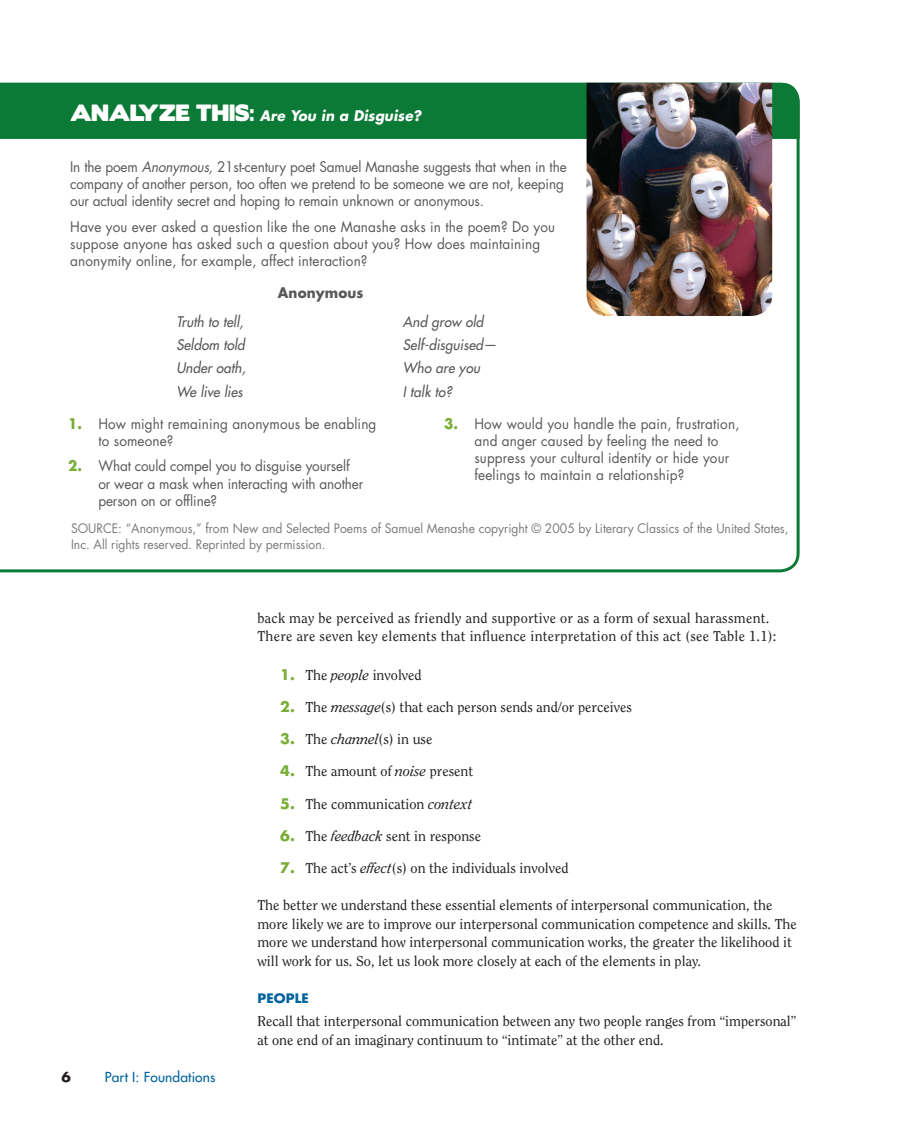
<style>
.page{position:relative;width:918px;height:1134px;background:#fff}
.page>*{position:absolute;margin:0;border:0;box-sizing:border-box;transform-origin:0 0}
.t1{font:14.25px/18.8px "Clearface Std";color:#231f20}
.t2{font:14.25px/17.2px "Futura";letter-spacing:.01em;color:#57585a;scale:.95 1}
.t3{font:14.25px/17.2px "Futura";letter-spacing:-.01em;color:#57585a;scale:.95 1}
.t4{font:14.25px/18.8px "Clearface Std";letter-spacing:.02em;color:#231f20}
.t5{font:italic 14.25px "Futura";letter-spacing:.01em;color:#57585a;scale:.95 1}
.t6{font:italic 700 14.25px "Futura";letter-spacing:.01em;color:#fff;scale:.95 1}
.t7{font:700 14.25px "Futura";letter-spacing:.01em;color:#57585a;scale:.95 1}
.t8{font:13.5px "Futura";letter-spacing:.01em;color:#00639e}
.t9{font:700 13.5px "Futura";color:#231f20}
.t10{font:12.75px/15.8px "Futura";color:#787a7d;scale:.95 1}
.t11{font:700 12.75px "Futura";letter-spacing:.01em;color:#00639e;scale:1.05 1}
.s1{font-family:"Boris Black Bloxx";font-weight:400;font-style:normal;font-size:21px}
.s2{font-style:italic}
.s3{font-weight:700;color:#79ad36}
.s4{font-family:"Futura";font-weight:700;color:#79ad36}
</style>
<div class="page">
<svg style="left:0;top:139px;width:800px;height:433px"></svg>
<div style="left:0;top:83px;width:800px;height:56px;background:#0b7a36"></div>
<img style="left:587px;top:83px;width:185px;height:233px">
<p class="t6" style="left:70px;top:106px;width:371px"><span class="s1">ANALYZE THIS:</span> Are You in a Disguise?</p>
<p class="t3" style="left:70px;top:158px;width:524px">In the poem <span class="s2">Anonymous,</span> 21st-century poet Samuel Manashe suggests that when in the company of another person, too often we pretend to be someone we are not, keeping our actual identity secret and hoping to remain unknown or anonymous.</p>
<p class="t2" style="left:70px;top:218px;width:512px">Have you ever asked a question like the one Manashe asks in the poem? Do you suppose anyone has asked such a question about you? How does maintaining anonymity online, for example, affect interaction?</p>
<p class="t7" style="left:278px;top:283px;width:92px">Anonymous</p>
<p class="t5" style="left:176px;top:313px;width:72px">Truth to tell,</p>
<p class="t5" style="left:403px;top:313px;width:86px">And grow old</p>
<p class="t5" style="left:176px;top:336px;width:74px">Seldom told</p>
<p class="t5" style="left:403px;top:336px;width:100px">Self-disguised—</p>
<p class="t5" style="left:176px;top:359px;width:75px">Under oath,</p>
<p class="t5" style="left:403px;top:359px;width:83px">Who are you</p>
<p class="t5" style="left:176px;top:382px;width:71px">We live lies</p>
<p class="t5" style="left:403px;top:382px;width:53px">I talk to?</p>
<p class="t2" style="left:98px;top:415px;width:294px;text-indent:-30px"><span class="s3">1.</span> How might remaining anonymous be enabling to someone?</p>
<p class="t3" style="left:98px;top:458px;width:280px;text-indent:-30px"><span class="s3">2.</span> What could compel you to disguise yourself or wear a mask when interacting with another person on or offline?</p>
<p class="t2" style="left:474px;top:415px;width:281px;text-indent:-30px"><span class="s3">3.</span> How would you handle the pain, frustration, and anger caused by feeling the need to suppress your cultural identity or hide your feelings to maintain a relationship?</p>
<p class="t10" style="left:71px;top:521px;width:757px">SOURCE: “Anonymous,” from New and Selected Poems of Samuel Menashe copyright © 2005 by Literary Classics of the United States,<br>Inc. All rights reserved. Reprinted by permission.</p>
<p class="t9" style="left:62px;top:1068px;width:11px">6</p>
<p class="t8" style="left:105px;top:1069px;width:112px">Part I: Foundations</p>
<p class="t4" style="left:257px;top:608px;width:521px">back may be perceived as friendly and supportive or as a form of sexual harassment.<br>There are seven key elements that influence interpretation of this act (see Table 1.1):</p>
<p class="t1" style="left:280px;top:665px;width:143px"><span class="s4">1.</span> The <span class="s2">people</span> involved</p>
<p class="t1" style="left:280px;top:698px;width:353px"><span class="s4">2.</span> The <span class="s2">message</span>(s) that each person sends and/or perceives</p>
<p class="t1" style="left:280px;top:730px;width:154px"><span class="s4">3.</span> The <span class="s2">channel</span>(s) in use</p>
<p class="t1" style="left:280px;top:762px;width:194px"><span class="s4">4.</span> The amount of <span class="s2">noise</span> present</p>
<p class="t1" style="left:280px;top:794px;width:194px"><span class="s4">5.</span> The communication <span class="s2">context</span></p>
<p class="t1" style="left:280px;top:827px;width:202px"><span class="s4">6.</span> The <span class="s2">feedback</span> sent in response</p>
<p class="t1" style="left:280px;top:859px;width:290px"><span class="s4">7.</span> The act’s <span class="s2">effect</span>(s) on the individuals involved</p>
<p class="t1" style="left:257px;top:896px;width:541px">The better we understand these essential elements of interpersonal communication, the more likely we are to improve our interpersonal communication competence and skills. The more we understand how interpersonal communication works, the greater the likelihood it will work for us. So, let us look more closely at each of the elements in play.</p>
<p class="t11" style="left:257px;top:990px;width:51px">PEOPLE</p>
<p class="t1" style="left:257px;top:1012px;width:541px">Recall that interpersonal communication between any two people ranges from “impersonal” at one end of an imaginary continuum to “intimate” at the other end.</p>
</div>
